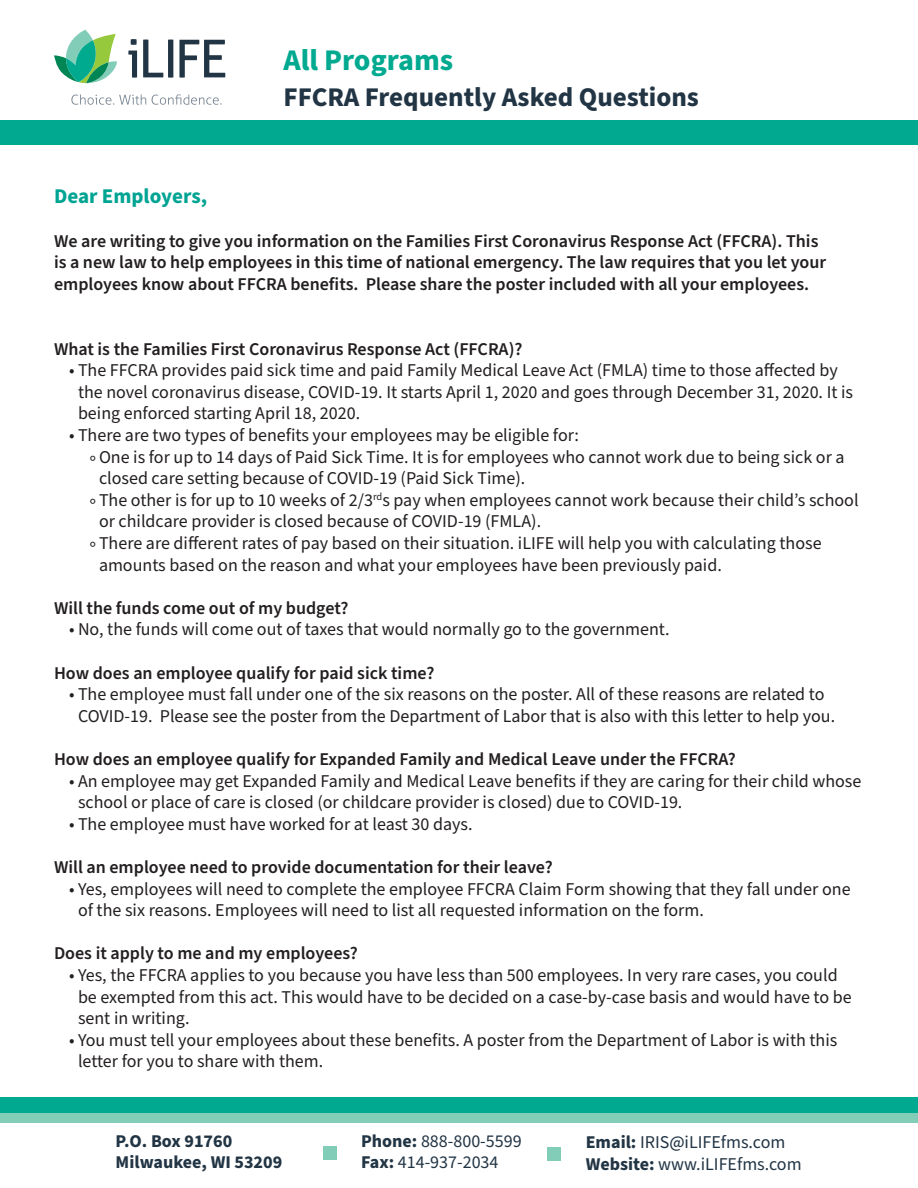
<style>
.page{position:relative;width:918px;height:1188px;background:#fff}
.page>*{position:absolute;margin:0;border:0;box-sizing:border-box;transform-origin:0 0}
.t1{font:700 30px "Source Sans Pro";color:#00a98f}
.t2{font:700 27px "Source Sans Pro";color:#223545}
.t3{font:700 21px "Source Sans Pro";color:#00a493}
.t4{font:18px/21.6px "Source Sans Pro";color:#231f20}
.t5{font:600 18px/21.6px "Source Sans Pro";color:#231f20}
.t6{font:18px "Source Sans Pro";color:#223545}
.t7{font:700 18px "Source Sans Pro";color:#223545}
.s1{font-weight:700}
</style>
<div class="page">
<div style="left:1px;top:1098px;width:917px;height:15px;background:#00a98f"></div>
<div style="left:1px;top:1113px;width:917px;height:9px;background:#82cdb8"></div>
<div style="left:323px;top:1147px;width:14px;height:13px;background:#82cdb8"></div>
<div style="left:547px;top:1147px;width:13px;height:14px;background:#82cdb8"></div>
<div style="left:1px;top:120px;width:917px;height:25px;background:#00a98f"></div>
<svg style="left:128px;top:39px;width:9px;height:39px"></svg>
<svg style="left:143px;top:40px;width:30px;height:38px"></svg>
<svg style="left:179px;top:40px;width:46px;height:38px"></svg>
<svg style="left:54px;top:30px;width:63px;height:54px"></svg>
<svg style="left:71px;top:95px;width:75px;height:10px"></svg>
<svg style="left:152px;top:94px;width:70px;height:11px"></svg>
<h1 class="t1" style="left:283px;top:39px;width:171px">All Programs</h1>
<p class="t2" style="left:283px;top:79px;width:417px">FFCRA Frequently Asked Questions</p>
<p class="t3" style="left:54px;top:182px;width:155px">Dear Employers,</p>
<p class="t5" style="left:54px;top:230px;width:774px">We are writing to give you information on the Families First Coronavirus Response Act (FFCRA). This is a new law to help employees in this time of national emergency. The law requires that you let your employees know about FFCRA benefits. Please share the poster included with all your employees.</p>
<p class="t5" style="left:54px;top:338px;width:470px">What is the Families First Coronavirus Response Act (FFCRA)?</p>
<p class="t4" style="left:78px;top:360px;width:777px;text-indent:-9px">• The FFCRA provides paid sick time and paid Family Medical Leave Act (FMLA) time to those affected by the novel coronavirus disease, COVID-19. It starts April 1, 2020 and goes through December 31, 2020. It is being enforced starting April 18, 2020.</p>
<p class="t4" style="left:69px;top:425px;width:511px">• There are two types of benefits your employees may be eligible for:</p>
<p class="t4" style="left:99px;top:446px;width:747px;text-indent:-9px">◦ One is for up to 14 days of Paid Sick Time. It is for employees who cannot work due to being sick or a closed care setting because of COVID-19 (Paid Sick Time).</p>
<p class="t4" style="left:99px;top:490px;width:761px;text-indent:-9px">◦ The other is for up to 10 weeks of 2/3<sup>rd</sup>s pay when employees cannot work because their child’s school or childcare provider is closed because of COVID-19 (FMLA).</p>
<p class="t4" style="left:99px;top:533px;width:724px;text-indent:-9px">◦ There are different rates of pay based on their situation. iLIFE will help you with calculating those amounts based on the reason and what your employees have been previously paid.</p>
<p class="t5" style="left:54px;top:598px;width:296px">Will the funds come out of my budget?</p>
<p class="t4" style="left:69px;top:619px;width:602px">• No, the funds will come out of taxes that would normally go to the government.</p>
<p class="t5" style="left:54px;top:662px;width:382px">How does an employee qualify for paid sick time?</p>
<p class="t4" style="left:69px;top:684px;width:768px;text-align:center">• The employee must fall under one of the six reasons on the poster. All of these reasons are related to<br>COVID-19. Please see the poster from the Department of Labor that is also with this letter to help you.</p>
<p class="t5" style="left:54px;top:749px;width:683px">How does an employee qualify for Expanded Family and Medical Leave under the FFCRA?</p>
<p class="t4" style="left:78px;top:770px;width:785px;text-indent:-9px">• An employee may get Expanded Family and Medical Leave benefits if they are caring for their child whose school or place of care is closed (or childcare provider is closed) due to COVID-19.</p>
<p class="t4" style="left:69px;top:814px;width:405px">• The employee must have worked for at least 30 days.</p>
<p class="t5" style="left:54px;top:857px;width:500px">Will an employee need to provide documentation for their leave?</p>
<p class="t4" style="left:78px;top:878px;width:774px;text-indent:-9px">• Yes, employees will need to complete the employee FFCRA Claim Form showing that they fall under one of the six reasons. Employees will need to list all requested information on the form.</p>
<p class="t5" style="left:54px;top:943px;width:305px">Does it apply to me and my employees?</p>
<p class="t4" style="left:78px;top:965px;width:775px;text-indent:-9px">• Yes, the FFCRA applies to you because you have less than 500 employees. In very rare cases, you could be exempted from this act. This would have to be decided on a case-by-case basis and would have to be sent in writing.</p>
<p class="t4" style="left:78px;top:1030px;width:761px;text-indent:-9px">• You must tell your employees about these benefits. A poster from the Department of Labor is with this letter for you to share with them.</p>
<p class="t7" style="left:116px;top:1128px;width:118px">P.O. Box 91760</p>
<p class="t7" style="left:116px;top:1150px;width:168px">Milwaukee, WI 53209</p>
<p class="t6" style="left:361px;top:1129px;width:162px"><span class="s1">Phone:</span> 888-800-5599</p>
<p class="t6" style="left:361px;top:1150px;width:139px"><span class="s1">Fax:</span> 414-937-2034</p>
<p class="t6" style="left:586px;top:1130px;width:201px"><span class="s1">Email:</span> IRIS@iLIFEfms.com</p>
<p class="t6" style="left:586px;top:1152px;width:217px"><span class="s1">Website:</span> www.iLIFEfms.com</p>
</div>
